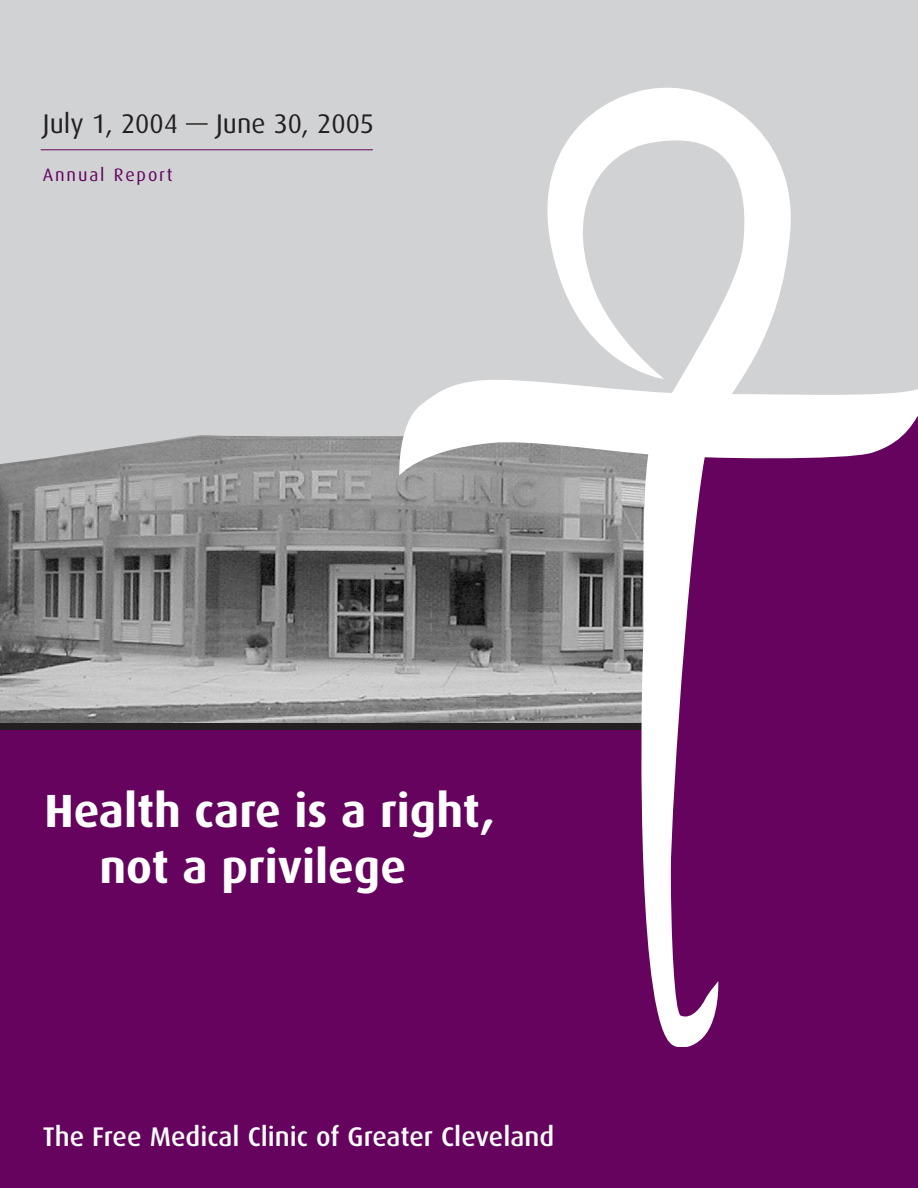
<style>
.page{position:relative;width:918px;height:1188px;background:#fff}
.page>*{position:absolute;margin:0;border:0;box-sizing:border-box;transform-origin:0 0}
.t1{font:700 46.65px/55.9px "Dax";color:#fff}
.t2{font:500 27px "Dax";color:#fff}
.t3{font:27px "Dax";color:#231f20}
.t4{font:18px "Dax";letter-spacing:.105em;color:#65035f}
</style>
<div class="page">
<div style="left:0;top:397px;width:918px;height:791px;background:#65035f"></div>
<div style="left:0;top:0;width:918px;height:435px;background:#d1d2d4"></div>
<img style="left:0;top:435px;width:533px;height:288px">
<div style="left:0;top:723px;width:646px;height:7px;background:#231f20"></div>
<svg style="left:399px;top:376px;width:519px;height:100px;fill:#fff"></svg>
<svg style="left:533px;top:88px;width:264px;height:959px"></svg>
<hr style="left:41px;top:149px;width:332px;height:1px;background:#65035f">
<p class="t3" style="left:43px;top:112px;width:333px">July 1, 2004 — June 30, 2005</p>
<p class="t4" style="left:43px;top:167px;width:132px">Annual Report</p>
<h1 class="t1" style="left:99px;top:786px;width:397px;text-indent:-55px">Health care is a right, not a privilege</h1>
<p class="t2" style="left:43px;top:1125px;width:513px">The Free Medical Clinic of Greater Cleveland</p>
</div>
